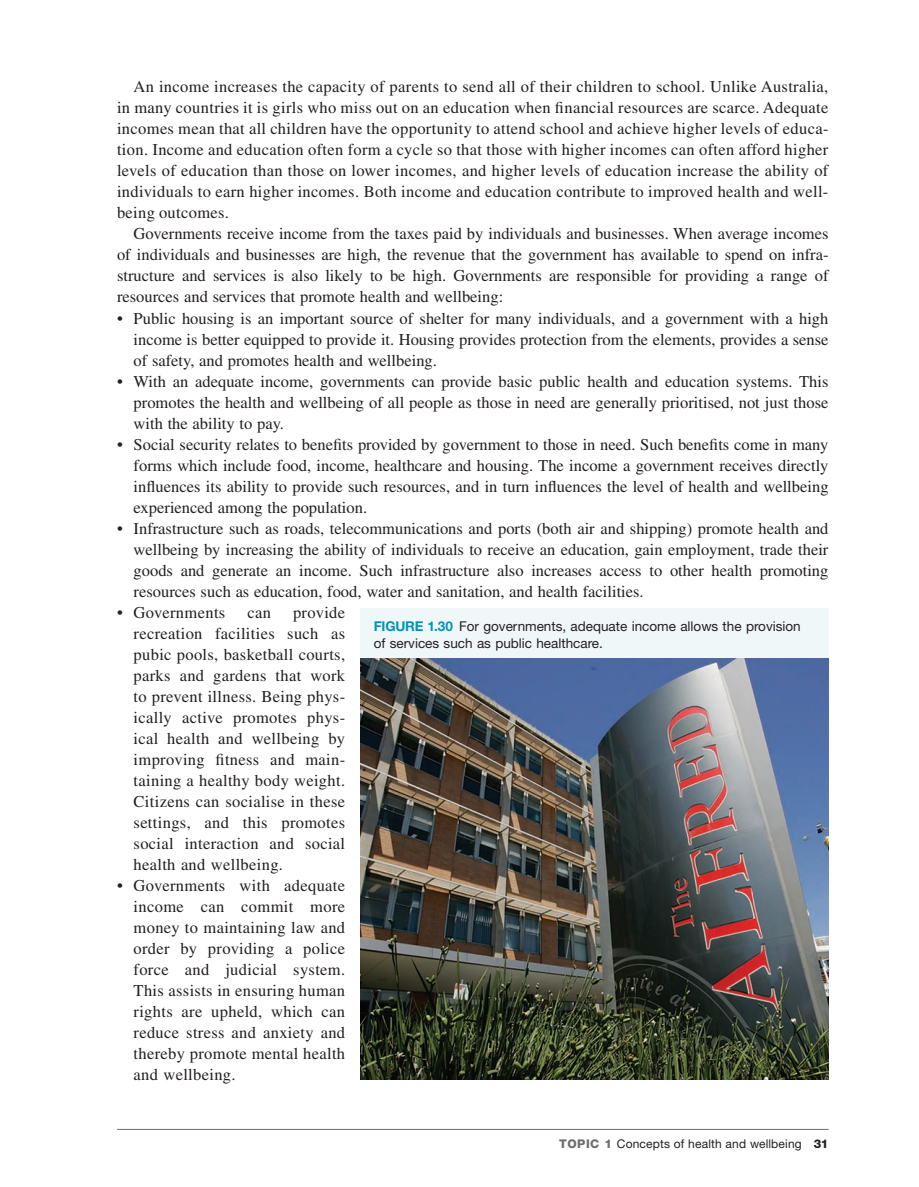
<style>
.page{position:relative;width:919px;height:1187px;background:#fff}
.page>*{position:absolute;margin:0;border:0;box-sizing:border-box;transform-origin:0 0}
.t1{font:16.5px/21px "Times LT Std";color:#231f20;text-align:justify}
.t2{font:16.5px "Times LT Std";letter-spacing:.02em;color:#231f20}
.t3{font:13.5px/17.2px "Helvetica Neue LT Std";color:#231f20}
.t4{font:12px "Helvetica Neue LT Std";letter-spacing:.015em;color:#231f20}
.s1{font-weight:700;color:#0093ba}
.s2{font-weight:800;color:#6c6d70}
.s3{font-weight:800}
</style>
<div class="page">
<hr style="left:117px;top:1128px;width:711px;height:1px;background:#6c6d70">
<img style="left:360px;top:657px;width:468px;height:422px">
<div style="left:360px;top:608px;width:468px;height:49px;background:#f0f7f9"></div>
<p class="t1" style="left:117px;top:76px;width:713px;text-indent:16px">An income increases the capacity of parents to send all of their children to school. Unlike Australia, in many countries it is girls who miss out on an education when financial resources are scarce. Adequate incomes mean that all children have the opportunity to attend school and achieve higher levels of educa&shy;tion. Income and education often form a cycle so that those with higher incomes can often afford higher levels of education than those on lower incomes, and higher levels of education increase the ability of individuals to earn higher incomes. Both income and education contribute to improved health and well&shy;being outcomes.</p>
<p class="t1" style="left:117px;top:223px;width:713px;text-indent:16px">Governments receive income from the taxes paid by individuals and businesses. When average incomes of individuals and businesses are high, the revenue that the government has available to spend on infra&shy;structure and services is also likely to be high. Governments are responsible for providing a range of resources and services that promote health and wellbeing:</p>
<p class="t1" style="left:134px;top:307px;width:696px;text-indent:-16px">• Public housing is an important source of shelter for many individuals, and a government with a high income is better equipped to provide it. Housing provides protection from the elements, provides a sense of safety, and promotes health and wellbeing.</p>
<p class="t1" style="left:134px;top:370px;width:696px;text-indent:-16px">• With an adequate income, governments can provide basic public health and education systems. This promotes the health and wellbeing of all people as those in need are generally prioritised, not just those with the ability to pay.</p>
<p class="t1" style="left:134px;top:433px;width:696px;text-indent:-16px">• Social security relates to benefits provided by government to those in need. Such benefits come in many forms which include food, income, healthcare and housing. The income a government receives directly influences its ability to provide such resources, and in turn influences the level of health and wellbeing experienced among the population.</p>
<p class="t1" style="left:134px;top:517px;width:696px;text-indent:-16px">• Infrastructure such as roads, telecommunications and ports (both air and shipping) promote health and wellbeing by increasing the ability of individuals to receive an education, gain employment, trade their goods and generate an income. Such infrastructure also increases access to other health promoting resources such as education, food, water and sanitation, and health facilities.</p>
<p class="t2" style="left:117px;top:603px;width:110px">• Governments</p>
<p class="t1" style="left:247px;top:601px;width:25px">can</p>
<p class="t1" style="left:134px;top:601px;width:213px;text-indent:159px">provide recreation facilities such as pubic pools, basketball courts, parks and gardens that work to prevent illness. Being phys&shy;ically active promotes phys&shy;ical health and wellbeing by improving fitness and main&shy;taining a healthy body weight.<br>Citizens can socialise in these settings, and this promotes social interaction and social health and wellbeing.</p>
<p class="t1" style="left:134px;top:874px;width:213px;text-indent:-16px">• Governments with adequate income can commit more money to maintaining law and order by providing a police force and judicial system.<br>This assists in ensuring human rights are upheld, which can reduce stress and anxiety and thereby promote mental health and wellbeing.</p>
<p class="t3" style="left:374px;top:617px;width:428px"><span class="s1">FIGURE 1.30</span> For governments, adequate income allows the provision of services such as public healthcare.</p>
<p class="t4" style="left:559px;top:1136px;width:271px"><span class="s2">TOPIC 1</span> Concepts of health and wellbeing <span class="s3">31</span></p>
</div>
